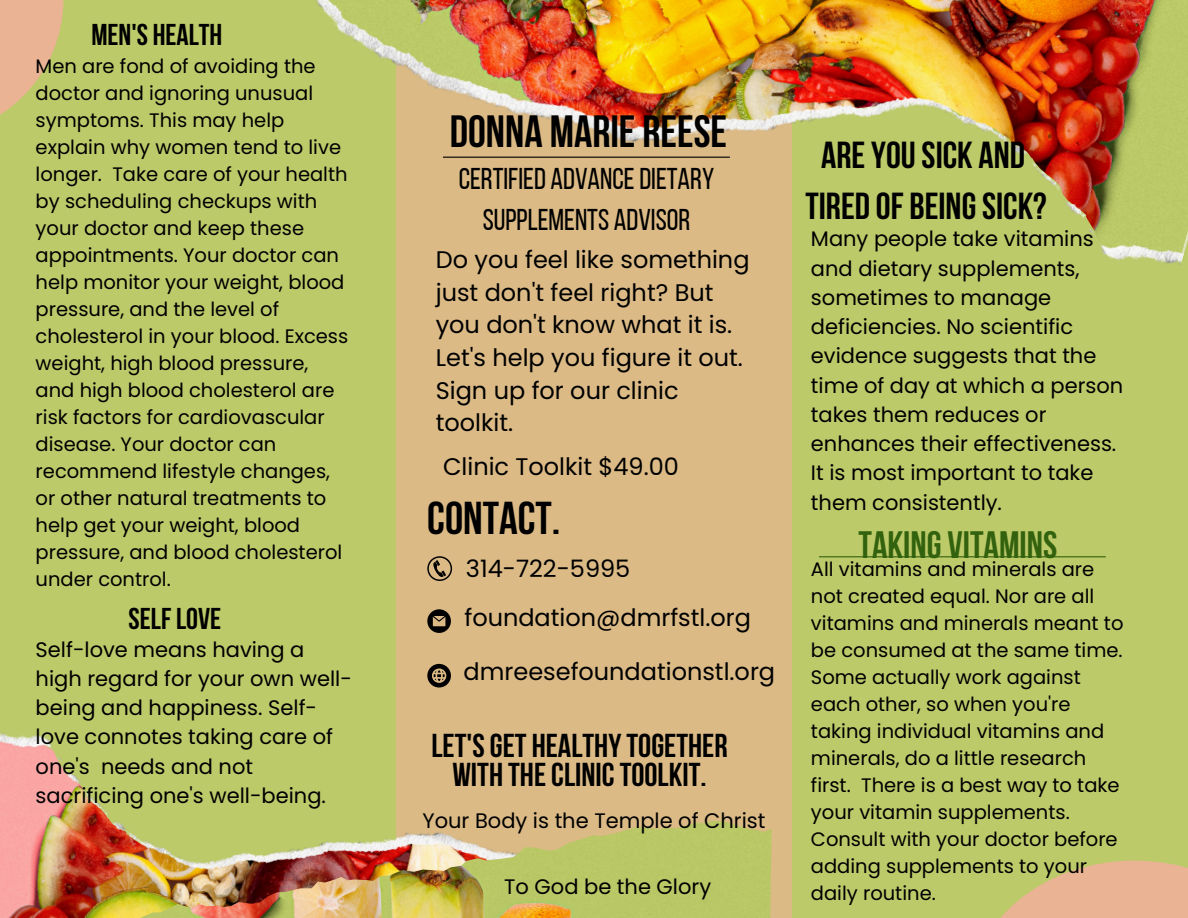
<style>
.page{position:relative;width:1188px;height:918px;background:#bcca69}
.page>*{position:absolute;margin:0;border:0;box-sizing:border-box;transform-origin:0 0}
.t1{font:700 45.9px "Bebas Neue";color:#000}
.t2{font:700 45px "Bebas Neue";color:#000}
.t3{font:700 38.1px "Bebas Neue";color:#32620e}
.t4{font:700 37.5px/51.8px "Bebas Neue";color:#000;text-align:center}
.t5{font:700 33px/28.2px "Bebas Neue";color:#000;text-align:center}
.t6{font:30px/41.7px "Bebas Neue";color:#000;text-align:center}
.t7{font:700 30px "Bebas Neue";color:#000}
.t8{font:24px/32.7px "Poppins";color:#000}
.t9{font:21px/29.2px "Poppins";color:#000}
.t10{font:19.5px/27px "Poppins";color:#000}
</style>
<div class="page">
<div style="left:396px;top:46px;width:396px;height:872px;background:#dbba86"></div>
<img style="left:0;top:733px;width:110px;height:185px">
<img style="left:316px;top:0;width:872px;height:264px">
<hr style="left:819px;top:556px;width:287px;height:1px;background:#32620e">
<hr style="left:443px;top:157px;width:287px;height:1px;background:#000">
<svg style="left:427px;top:556px;width:25px;height:25px"></svg>
<svg style="left:427px;top:664px;width:24px;height:24px"></svg>
<svg style="left:427px;top:609px;width:24px;height:24px"></svg>
<img style="left:75px;top:821px;width:697px;height:97px">
<svg style="left:1000px;top:861px;width:188px;height:57px"></svg>
<svg style="left:0;top:0;width:63px;height:115px"></svg>
<h3 class="t7" style="left:91px;top:22px;width:133px">MEN'S HEALTH</h3>
<p class="t10" style="left:36px;top:53px;width:314px">Men are fond of avoiding the doctor and ignoring unusual symptoms. This may help explain why women tend to live longer. Take care of your health by scheduling checkups with your doctor and keep these appointments. Your doctor can help monitor your weight, blood pressure, and the level of cholesterol in your blood. Excess weight, high blood pressure, and high blood cholesterol are risk factors for cardiovascular disease. Your doctor can recommend lifestyle changes, or other natural treatments to help get your weight, blood pressure, and blood cholesterol under control.</p>
<h3 class="t7" style="left:129px;top:606px;width:94px">SELFLOVE</h3>
<p class="t9" style="left:36px;top:635px;width:318px">Self-love means having a high regard for your own well&shy;being and happiness. Self&shy;love connotes taking care of one's needs and not sacrificing one's well-being.</p>
<h2 class="t2" style="left:450px;top:113px;width:279px">DONNA MARIE REESE</h2>
<h3 class="t6" style="left:459px;top:160px;width:257px">CERTIFIED ADVANCEDIETARY<br>SUPPLEMENTS ADVISOR</h3>
<p class="t8" style="left:436px;top:243px;width:315px">Do you feel like something just don't feel right? But you don't know what it is.<br>Let's help you figure it out.<br>Sign up for our clinic toolkit.</p>
<p class="t8" style="left:443px;top:450px;width:237px">Clinic Toolkit $49.00</p>
<h1 class="t1" style="left:427px;top:499px;width:135px">CONTACT.</h1>
<p class="t8" style="left:464px;top:544px;width:288px;line-height:49.2px">314-722-5995 foundation@dmrfstl.org</p>
<p class="t8" style="left:464px;top:656px;width:313px">dmreesefoundationstl.org</p>
<h3 class="t5" style="left:431px;top:735px;width:298px">LET'SGET HEALTHYTOGETHER<br>WITH THECLINICTOOLKIT.</h3>
<p class="t9" style="left:422px;top:806px;width:344px">Your Body is the Temple of Christ</p>
<p class="t9" style="left:504px;top:872px;width:209px">To God be the Glory</p>
<h3 class="t4" style="left:806px;top:132px;width:243px">AREYOUSICK AND<br>TIRED OF BEINGSICK?</h3>
<p class="t9" style="left:811px;top:224px;width:314px">Many people take vitamins and dietary supplements, sometimes to manage deficiencies. No scientific evidence suggests that the time of day at which a person takes them reduces or enhances their effectiveness.<br>It is most important to take them consistently.</p>
<h3 class="t3" style="left:859px;top:529px;width:200px">TAKING VITAMINS</h3>
<p class="t10" style="left:811px;top:555px;width:314px">All vitamins and minerals are not created equal. Nor are all vitamins and minerals meant to be consumed at the same time.<br>Some actually work against each other, so when you're taking individual vitamins and minerals, do a little research first. There is a best way to take your vitamin supplements.<br>Consult with your doctor before adding supplements to your daily routine.</p>
</div>
